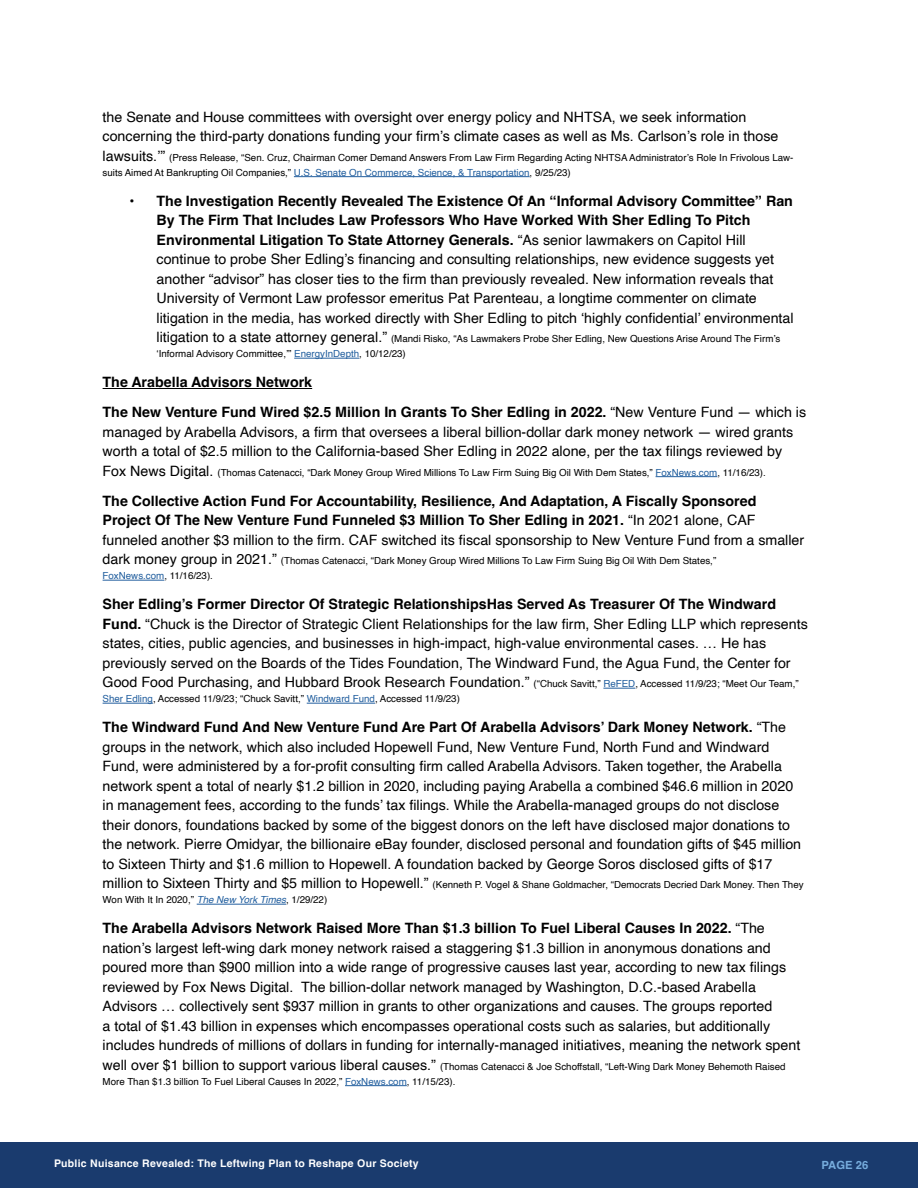
<style>
.page{position:relative;width:918px;height:1188px;background:#fff}
.page>*{position:absolute;margin:0;border:0;box-sizing:border-box;transform-origin:0 0}
.t1{font:14.25px/19.5px "Helvetica";color:#000}
.t2{font:700 14.25px/19.5px "Helvetica";color:#000}
.t3{font:700 11.25px "Helvetica";color:#76acdd}
.t4{font:700 10.5px "Helvetica";letter-spacing:.025em;color:#fff}
.t5{font:9.75px/15px "Helvetica";color:#000}
.s1{font-size:14.25px}
.s2{color:#215e9e}
.s3{font-weight:700}
.s4{font-weight:400}
.s5{font-size:9.75px}
.s6{font-size:9.75px;color:#215e9e}
.s7{font-style:italic;color:#215e9e}
</style>
<div class="page">
<div style="left:0;top:1143px;width:918px;height:45px;background:#1a3b6e"></div>
<hr style="left:294px;top:176px;width:236px;height:1px;background:#215e9e">
<hr style="left:294px;top:358px;width:65px;height:1px;background:#215e9e">
<hr style="left:103px;top:388px;width:209px;height:1px;background:#000">
<hr style="left:656px;top:476px;width:61px;height:1px;background:#215e9e">
<hr style="left:103px;top:580px;width:61px;height:1px;background:#215e9e">
<hr style="left:603px;top:688px;width:32px;height:1px;background:#215e9e">
<hr style="left:103px;top:703px;width:50px;height:1px;background:#215e9e">
<hr style="left:307px;top:703px;width:68px;height:1px;background:#215e9e">
<hr style="left:197px;top:904px;width:89px;height:1px;background:#215e9e">
<hr style="left:345px;top:1085px;width:62px;height:1px;background:#215e9e">
<p class="t1" style="left:103px;top:108px;width:677px">the Senate and House committees with oversight over energy policy and NHTSA, we seek information concerning the third-party donations funding your firm’s climate cases as well as Ms. Carlson’s role in those</p>
<p class="t5" style="left:103px;top:150px;width:692px"><span class="s1">lawsuits.’”</span> (Press Release, “Sen. Cruz, Chairman Comer Demand Answers From Law Firm Regarding Acting NHTSA Administrator’s Role In Frivolous Law&shy;suits Aimed At Bankrupting Oil Companies,” <span class="s2">U.S. Senate On Commerce, Science, &amp; Transportation</span>, 9/25/23)</p>
<p class="t1" style="left:157px;top:192px;width:639px;text-indent:-27px"><span class="s3">• The Investigation Recently Revealed The Existence Of An “Informal Advisory Committee” Ran By The Firm That Includes Law Professors Who Have Worked With Sher Edling To Pitch Environmental Litigation To State Attorney Generals.</span> “As senior lawmakers on Capitol Hill continue to probe Sher Edling’s financing and consulting relationships, new evidence suggests yet another “advisor” has closer ties to the firm than previously revealed. New information reveals that University of Vermont Law professor emeritus Pat Parenteau, a longtime commenter on climate litigation in the media, has worked directly with Sher Edling to pitch ‘highly confidential’ environmental</p>
<p class="t5" style="left:157px;top:332px;width:625px"><span class="s1">litigation to a state attorney general.”</span> (Mandi Risko, “As Lawmakers Probe Sher Edling, New Questions Arise Around The Firm’s ‘Informal Advisory Committee,’” <span class="s2">EnergyInDepth</span>, 10/12/23)</p>
<p class="t2" style="left:103px;top:369px;width:705px;line-height:30px">The Arabella Advisors Network<br>The New Venture Fund Wired $2.5 Million In Grants To Sher Edling in 2022. <span class="s4">“New Venture Fund — which is</span></p>
<p class="t1" style="left:103px;top:423px;width:692px">managed by Arabella Advisors, a firm that oversees a liberal billion-dollar dark money network — wired grants worth a total of $2.5 million to the California-based Sher Edling in 2022 alone, per the tax filings reviewed by</p>
<p class="t5" style="left:103px;top:465px;width:665px"><span class="s1">Fox News Digital.</span> (Thomas Catenacci, “Dark Money Group Wired Millions To Law Firm Suing Big Oil With Dem States,” <span class="s2">FoxNews.com</span>, 11/16/23).</p>
<p class="t2" style="left:103px;top:493px;width:703px">The Collective Action Fund For Accountability, Resilience, And Adaptation, A Fiscally Sponsored<br>Project Of The New Venture Fund Funneled $3 Million To Sher Edling in 2021. <span class="s4">“In 2021 alone, CAF funneled another $3 million to the firm. CAF switched its fiscal sponsorship to New Venture Fund from a smaller</span></p>
<p class="t5" style="left:103px;top:554px;width:615px"><span class="s1">dark money group in 2021.”</span> (Thomas Catenacci, “Dark Money Group Wired Millions To Law Firm Suing Big Oil With Dem States,”<br><span class="s2">FoxNews.com</span>, 11/16/23).</p>
<p class="t1" style="left:103px;top:595px;width:707px"><span class="s3">Sher Edling’s Former Director Of Strategic RelationshipsHas Served As Treasurer Of The Windward Fund.</span> “Chuck is the Director of Strategic Client Relationships for the law firm, Sher Edling LLP which represents states, cities, public agencies, and businesses in high-impact, high-value environmental cases. … He has previously served on the Boards of the Tides Foundation, The Windward Fund, the Agua Fund, the Center for Good Food Purchasing, and Hubbard Brook Research Foundation.” <span class="s5">(“Chuck Savitt,”</span> <span class="s6">ReFED</span><span class="s5">, Accessed 11/9/23; “Meet Our Team,”</span></p>
<p class="t5" style="left:103px;top:692px;width:359px"><span class="s2">Sher Edling</span>, Accessed 11/9/23; “Chuck Savitt,” <span class="s2">Windward Fund</span>, Accessed 11/9/23)</p>
<p class="t1" style="left:103px;top:718px;width:700px"><span class="s3">The Windward Fund And New Venture Fund Are Part Of Arabella Advisors’ Dark Money Network.</span> “The groups in the network, which also included Hopewell Fund, New Venture Fund, North Fund and Windward Fund, were administered by a for-profit consulting firm called Arabella Advisors. Taken together, the Arabella network spent a total of nearly $1.2 billion in 2020, including paying Arabella a combined $46.6 million in 2020 in management fees, according to the funds’ tax filings. While the Arabella-managed groups do not disclose their donors, foundations backed by some of the biggest donors on the left have disclosed major donations to the network. Pierre Omidyar, the billionaire eBay founder, disclosed personal and foundation gifts of $45 million to Sixteen Thirty and $1.6 million to Hopewell. A foundation backed by George Soros disclosed gifts of $17</p>
<p class="t5" style="left:103px;top:878px;width:703px"><span class="s1">million to Sixteen Thirty and $5 million to Hopewell.”</span> (Kenneth P. Vogel &amp; Shane Goldmacher, “Democrats Decried Dark Money. Then They<br>Won With It In 2020,” <span class="s7">The New York Times</span>, 1/29/22)</p>
<p class="t1" style="left:103px;top:919px;width:699px"><span class="s3">The Arabella Advisors Network Raised More Than $1.3 billion To Fuel Liberal Causes In 2022.</span> “The nation’s largest left-wing dark money network raised a staggering $1.3 billion in anonymous donations and poured more than $900 million into a wide range of progressive causes last year, according to new tax filings reviewed by Fox News Digital. The billion-dollar network managed by Washington, D.C.-based Arabella Advisors … collectively sent $937 million in grants to other organizations and causes. The groups reported<br>a total of $1.43 billion in expenses which encompasses operational costs such as salaries, but additionally includes hundreds of millions of dollars in funding for internally-managed initiatives, meaning the network spent</p>
<p class="t5" style="left:103px;top:1059px;width:684px"><span class="s1">well over $1 billion to support various liberal causes.”</span> (Thomas Catenacci &amp; Joe Schoffstall, “Left-Wing Dark Money Behemoth Raised<br>More Than $1.3 billion To Fuel Liberal Causes In 2022,” <span class="s2">FoxNews.com</span>, 11/15/23).</p>
<p class="t4" style="left:54px;top:1157px;width:366px">Public Nuisance Revealed: The Leftwing Plan to Reshape Our Society</p>
<p class="t3" style="left:822px;top:1158px;width:48px">PAGE 26</p>
</div>
